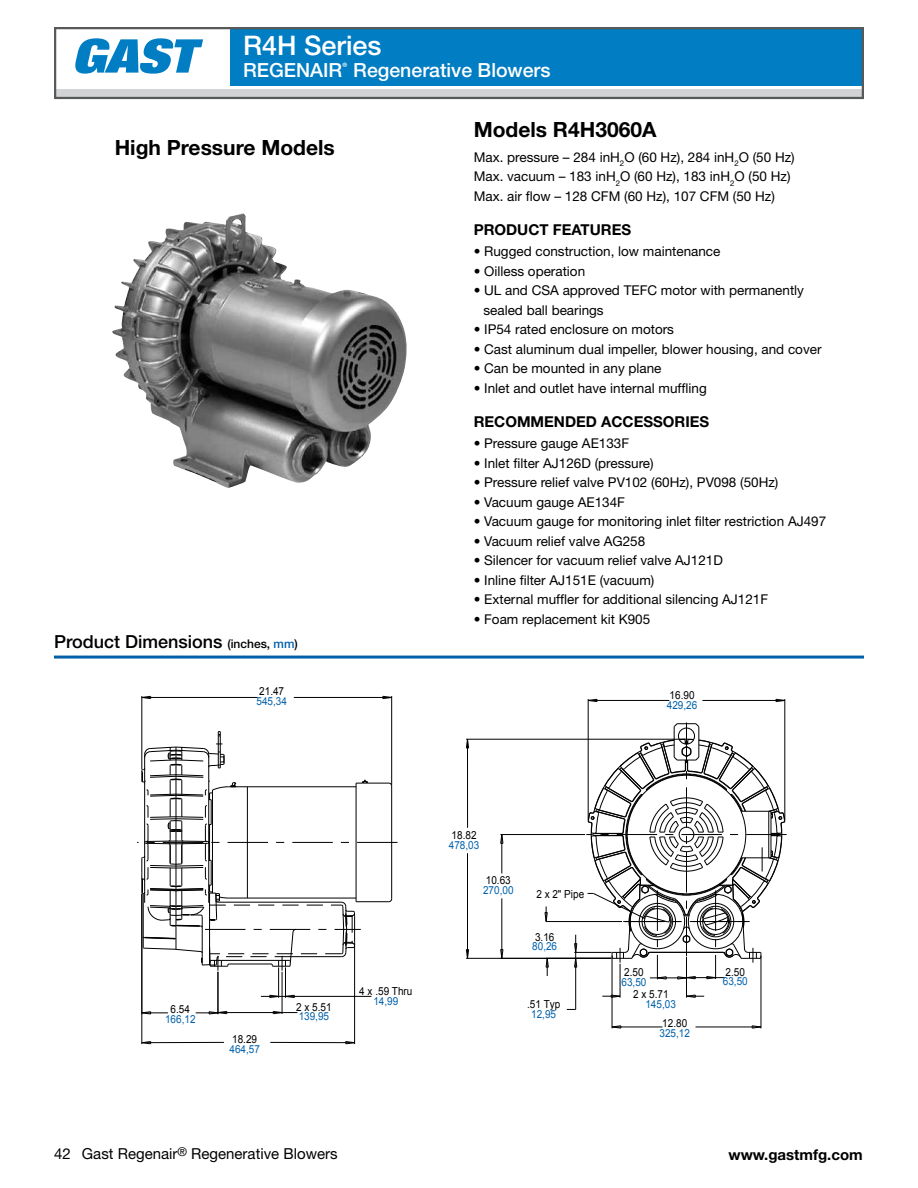
<style>
.page{position:relative;width:918px;height:1188px;background:#fff}
.page>*{position:absolute;margin:0;border:0;box-sizing:border-box;transform-origin:0 0}
.t1{font:500 27px "Helvetica Neue";color:#fff}
.t2{font:700 21px "Helvetica Neue";color:#000}
.t3{font:500 19.5px "Helvetica Neue";color:#fff}
.t4{font:500 18px "Helvetica Neue";color:#000}
.t5{font:15.15px "Helvetica Neue";color:#000}
.t6{font:700 15px "Helvetica Neue";color:#000}
.t7{font:13.5px/19.5px "Helvetica Neue";color:#000}
.t8{font:11.1px "Arial";color:#000;scale:.9 1}
.t9{font:11.1px "Arial";color:#0061aa;scale:.9 1}
.s1{font-size:12px}
.s2{font-size:12px;color:#0061aa}
.s3{font-size:15px}
</style>
<div class="page">
<hr style="left:54px;top:656px;width:810px;height:3px;background:#0061aa">
<div style="left:230px;top:29px;width:633px;height:56px;background:#007dc3"></div>
<div style="left:55px;top:90px;width:808px;height:7px;background:#d1d3d4"></div>
<svg style="left:75px;top:38px;width:128px;height:36px"></svg>
<div style="left:54px;top:27px;width:810px;height:72px;border:2px solid #58595b"></div>
<img style="left:112px;top:213px;width:295px;height:275px">
<hr style="left:686px;top:957px;width:1px;height:41px;background:#000">
<hr style="left:620px;top:964px;width:1px;height:34px;background:#000">
<svg style="left:686px;top:994px;width:18px;height:4px"></svg>
<svg style="left:602px;top:994px;width:19px;height:4px"></svg>
<svg style="left:751px;top:1025px;width:11px;height:4px"></svg>
<svg style="left:611px;top:1025px;width:11px;height:4px"></svg>
<hr style="left:761px;top:956px;width:1px;height:72px;background:#000">
<hr style="left:612px;top:956px;width:1px;height:72px;background:#000">
<hr style="left:696px;top:1027px;width:65px;height:1px;background:#000">
<hr style="left:612px;top:1027px;width:50px;height:1px;background:#000">
<svg style="left:466px;top:738px;width:3px;height:11px"></svg>
<svg style="left:466px;top:949px;width:3px;height:9px"></svg>
<hr style="left:466px;top:739px;width:219px;height:1px;background:#000">
<hr style="left:466px;top:958px;width:145px;height:1px;background:#000">
<hr style="left:467px;top:739px;width:1px;height:89px;background:#000">
<hr style="left:467px;top:853px;width:1px;height:105px;background:#000">
<svg style="left:500px;top:835px;width:4px;height:9px"></svg>
<svg style="left:500px;top:949px;width:4px;height:9px"></svg>
<hr style="left:500px;top:834px;width:85px;height:1px;background:#000">
<hr style="left:501px;top:835px;width:1px;height:38px;background:#000">
<hr style="left:501px;top:898px;width:1px;height:60px;background:#000">
<hr style="left:546px;top:921px;width:76px;height:1px;background:#000">
<svg style="left:544px;top:906px;width:4px;height:16px"></svg>
<svg style="left:545px;top:959px;width:4px;height:17px"></svg>
<hr style="left:574px;top:952px;width:38px;height:1px;background:#000">
<hr style="left:575px;top:958px;width:1px;height:51px;background:#000">
<svg style="left:574px;top:935px;width:4px;height:33px"></svg>
<svg style="left:587px;top:699px;width:11px;height:3px"></svg>
<svg style="left:775px;top:699px;width:11px;height:3px"></svg>
<hr style="left:784px;top:699px;width:1px;height:121px;background:#000">
<hr style="left:588px;top:699px;width:1px;height:121px;background:#000">
<hr style="left:702px;top:700px;width:83px;height:1px;background:#000">
<hr style="left:588px;top:700px;width:81px;height:1px;background:#000">
<hr style="left:282px;top:972px;width:1px;height:42px;background:#000">
<svg style="left:272px;top:1011px;width:25px;height:3px"></svg>
<hr style="left:218px;top:1012px;width:64px;height:1px;background:#000">
<hr style="left:218px;top:972px;width:1px;height:42px;background:#000">
<svg style="left:196px;top:1011px;width:32px;height:4px"></svg>
<svg style="left:142px;top:1011px;width:26px;height:4px"></svg>
<hr style="left:285px;top:967px;width:1px;height:31px;background:#000">
<hr style="left:278px;top:967px;width:1px;height:31px;background:#000">
<hr style="left:285px;top:996px;width:86px;height:1px;background:#000">
<svg style="left:261px;top:994px;width:34px;height:4px"></svg>
<svg style="left:382px;top:696px;width:9px;height:3px"></svg>
<svg style="left:142px;top:696px;width:9px;height:3px"></svg>
<hr style="left:141px;top:696px;width:1px;height:73px;background:#000">
<hr style="left:391px;top:696px;width:1px;height:89px;background:#000">
<hr style="left:142px;top:697px;width:116px;height:1px;background:#000">
<hr style="left:294px;top:697px;width:98px;height:1px;background:#000">
<svg style="left:345px;top:1041px;width:10px;height:4px"></svg>
<svg style="left:141px;top:1041px;width:10px;height:4px"></svg>
<hr style="left:354px;top:944px;width:1px;height:100px;background:#000">
<hr style="left:141px;top:894px;width:1px;height:150px;background:#000">
<hr style="left:270px;top:1042px;width:85px;height:1px;background:#000">
<hr style="left:142px;top:1042px;width:82px;height:1px;background:#000">
<hr style="left:218px;top:732px;width:1px;height:36px;background:#000">
<svg style="left:218px;top:731px;width:2px;height:6px"></svg>
<hr style="left:220px;top:732px;width:1px;height:36px;background:#000">
<svg style="left:137px;top:744px;width:261px;height:227px"></svg>
<svg style="left:586px;top:723px;width:201px;height:257px"></svg>
<h1 class="t1" style="left:243px;top:29px;width:140px">R4H Series</h1>
<h3 class="t3" style="left:243px;top:59px;width:309px">REGENAIR<sup>®</sup> Regenerative Blowers</h3>
<h2 class="t2" style="left:115px;top:135px;width:222px">High Pressure Models</h2>
<h3 class="t4" style="left:54px;top:631px;width:245px">Product Dimensions <span class="s1">(inches,</span> <span class="s2">mm</span><span class="s1">)</span></h3>
<p class="t8" style="left:259px;top:684px;width:29px">21.47</p>
<p class="t9" style="left:256px;top:693px;width:35px">545,34</p>
<h2 class="t2" style="left:474px;top:117px;width:184px">Models R4H3060A</h2>
<p class="t7" style="left:474px;top:147px;width:323px">Max. pressure – 284 inH<sub>2</sub>O (60 Hz), 284 inH<sub>2</sub>O (50 Hz)<br>Max. vacuum – 183 inH<sub>2</sub>O (60 Hz), 183 inH<sub>2</sub>O (50 Hz)<br>Max. air flow – 128 CFM (60 Hz), 107 CFM (50 Hz)</p>
<p class="t6" style="left:474px;top:220px;width:159px">PRODUCT FEATURES</p>
<p class="t7" style="left:474px;top:241px;width:248px">• Rugged construction, low maintenance</p>
<p class="t7" style="left:474px;top:261px;width:113px">• Oilless operation</p>
<p class="t7" style="left:483px;top:280px;width:322px;text-indent:-10px">• UL and CSA approved TEFC motor with permanently sealed ball bearings</p>
<p class="t7" style="left:474px;top:319px;width:202px">• IP54 rated enclosure on motors</p>
<p class="t7" style="left:474px;top:339px;width:349px">• Cast aluminum dual impeller, blower housing, and cover</p>
<p class="t7" style="left:474px;top:358px;width:189px">• Can be mounted in any plane</p>
<p class="t7" style="left:474px;top:378px;width:235px">• Inlet and outlet have internal muffling</p>
<p class="t6" style="left:474px;top:412px;width:237px">RECOMMENDED ACCESSORIES</p>
<p class="t7" style="left:474px;top:433px;width:157px">• Pressure gauge AE133F</p>
<p class="t7" style="left:474px;top:453px;width:182px">• Inlet filter AJ126D (pressure)</p>
<p class="t7" style="left:474px;top:472px;width:306px">• Pressure relief valve PV102 (60Hz), PV098 (50Hz)</p>
<p class="t7" style="left:474px;top:492px;width:153px">• Vacuum gauge AE134F</p>
<p class="t7" style="left:474px;top:511px;width:354px">• Vacuum gauge for monitoring inlet filter restriction AJ497</p>
<p class="t7" style="left:474px;top:531px;width:173px">• Vacuum relief valve AG258</p>
<p class="t7" style="left:474px;top:550px;width:251px">• Silencer for vacuum relief valve AJ121D</p>
<p class="t7" style="left:474px;top:570px;width:182px">• Inline filter AJ151E (vacuum)</p>
<p class="t7" style="left:474px;top:589px;width:296px">• External muffler for additional silencing AJ121F</p>
<p class="t7" style="left:474px;top:609px;width:178px">• Foam replacement kit K905</p>
<p class="t8" style="left:670px;top:688px;width:29px">16.90</p>
<p class="t9" style="left:667px;top:698px;width:35px">429,26</p>
<p class="t8" style="left:171px;top:1002px;width:23px">6.54</p>
<p class="t9" style="left:165px;top:1012px;width:35px">166,12</p>
<p class="t8" style="left:232px;top:1032px;width:29px">18.29</p>
<p class="t9" style="left:229px;top:1042px;width:35px">464,57</p>
<p class="t8" style="left:296px;top:999px;width:41px">2 x 5.51</p>
<p class="t9" style="left:299px;top:1009px;width:35px">139,95</p>
<p class="t8" style="left:359px;top:984px;width:61px">4 x .59 Thru</p>
<p class="t9" style="left:373px;top:994px;width:29px">14,99</p>
<p class="t8" style="left:452px;top:828px;width:29px">18.82</p>
<p class="t9" style="left:449px;top:838px;width:35px">478,03</p>
<p class="t8" style="left:486px;top:873px;width:29px">10.63</p>
<p class="t9" style="left:483px;top:882px;width:35px">270,00</p>
<p class="t8" style="left:536px;top:887px;width:55px">2 x 2" Pipe</p>
<p class="t8" style="left:535px;top:930px;width:23px">3.16</p>
<p class="t9" style="left:532px;top:939px;width:29px">80,26</p>
<p class="t8" style="left:527px;top:997px;width:38px">.51 Typ</p>
<p class="t9" style="left:531px;top:1007px;width:29px">12,95</p>
<p class="t8" style="left:624px;top:965px;width:23px">2.50</p>
<p class="t9" style="left:622px;top:975px;width:29px">63,50</p>
<p class="t8" style="left:633px;top:987px;width:41px">2 x 5.71</p>
<p class="t9" style="left:645px;top:997px;width:35px">145,03</p>
<p class="t8" style="left:662px;top:1016px;width:29px">12.80</p>
<p class="t9" style="left:660px;top:1026px;width:35px">325,12</p>
<p class="t8" style="left:726px;top:964px;width:23px">2.50</p>
<p class="t9" style="left:723px;top:974px;width:29px">63,50</p>
<p class="t5" style="left:54px;top:1144px;width:285px"><span class="s3">42</span> Gast Regenair<sup>®</sup> Regenerative Blowers</p>
<p class="t6" style="left:728px;top:1145px;width:136px">www.gastmfg.com</p>
</div>
